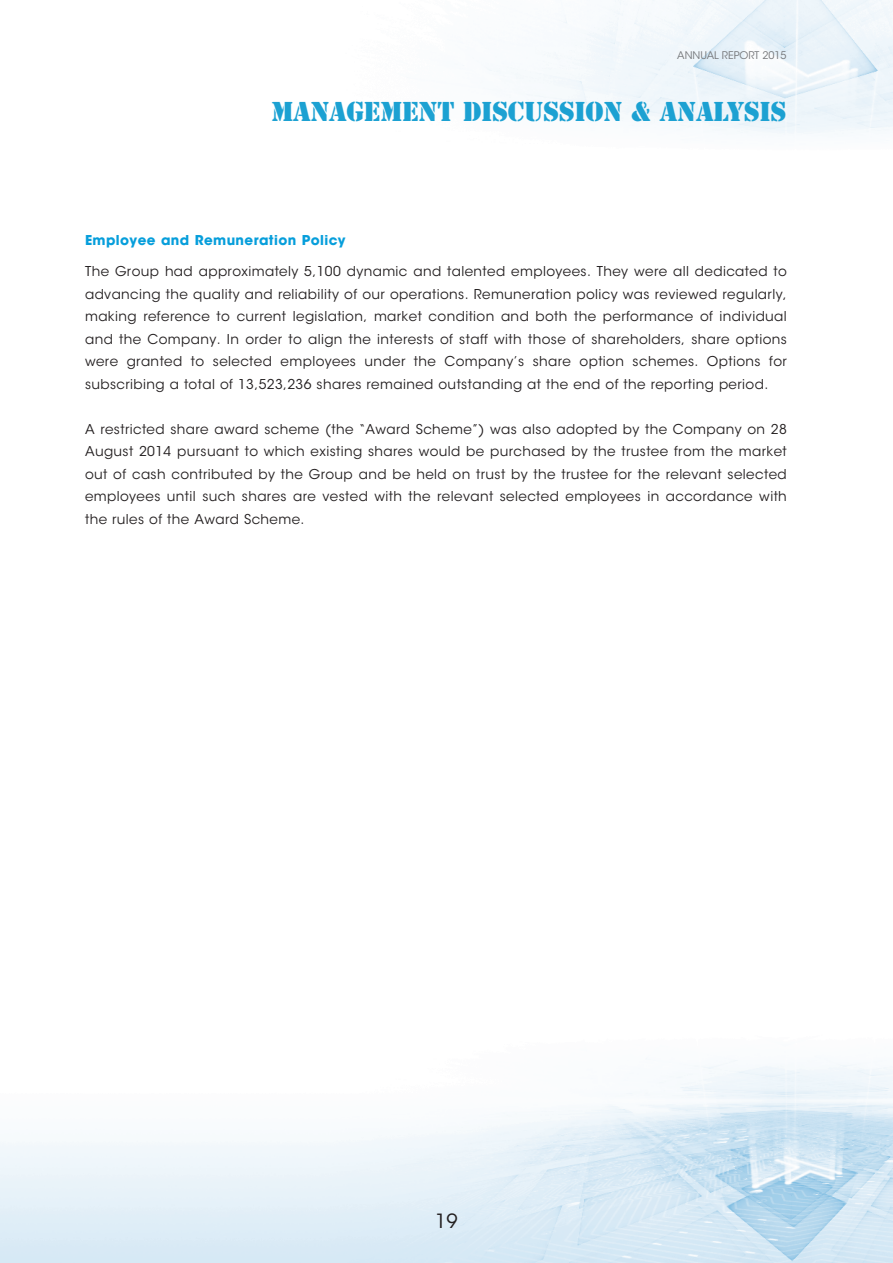
<style>
.page{position:relative;width:893px;height:1263px;background:#fff}
.page>*{position:absolute;margin:0;border:0;box-sizing:border-box;transform-origin:0 0}
.t1{font:25.5px "Stencil Std";letter-spacing:-.015em;color:#1ca1d2}
.t2{font:19.5px "ITC Avant Garde Std";color:#231f20}
.t3{font:13.5px/22.5px "ITC Avant Garde Std";letter-spacing:.03em;color:#231f20;text-align:justify}
.t4{font:700 13.5px "ITC Avant Garde Std";letter-spacing:.03em;color:#069edb}
.t5{font:10.5px "ITC Avant Garde Std";color:#76787b}
</style>
<div class="page">
<img style="left:1px;top:0;width:892px;height:1263px">
<img style="left:0;top:0;width:1px;height:1263px">
<p class="t5" style="left:677px;top:49px;width:111px">ANNUAL REPORT 2015</p>
<h1 class="t1" style="left:271px;top:95px;width:517px">MANAGEMENT DISCUSSION &amp; ANALYSIS</h1>
<p class="t4" style="left:85px;top:231px;width:262px">Employee and Remuneration Policy</p>
<p class="t3" style="left:85px;top:260px;width:703px">The Group had approximately 5,100 dynamic and talented employees. They were all dedicated to advancing the quality and reliability of our operations. Remuneration policy was reviewed regularly, making reference to current legislation, market condition and both the performance of individual and the Company. In order to align the interests of staff with those of shareholders, share options were granted to selected employees under the Company’s share option schemes. Options for subscribing a total of 13,523,236 shares remained outstanding at the end of the reporting period.</p>
<p class="t3" style="left:85px;top:418px;width:703px">A restricted share award scheme (the “Award Scheme”) was also adopted by the Company on 28<br>August 2014 pursuant to which existing shares would be purchased by the trustee from the market out of cash contributed by the Group and be held on trust by the trustee for the relevant selected employees until such shares are vested with the relevant selected employees in accordance with the rules of the Award Scheme.</p>
<h2 class="t2" style="left:435px;top:1209px;width:24px">19</h2>
</div>
